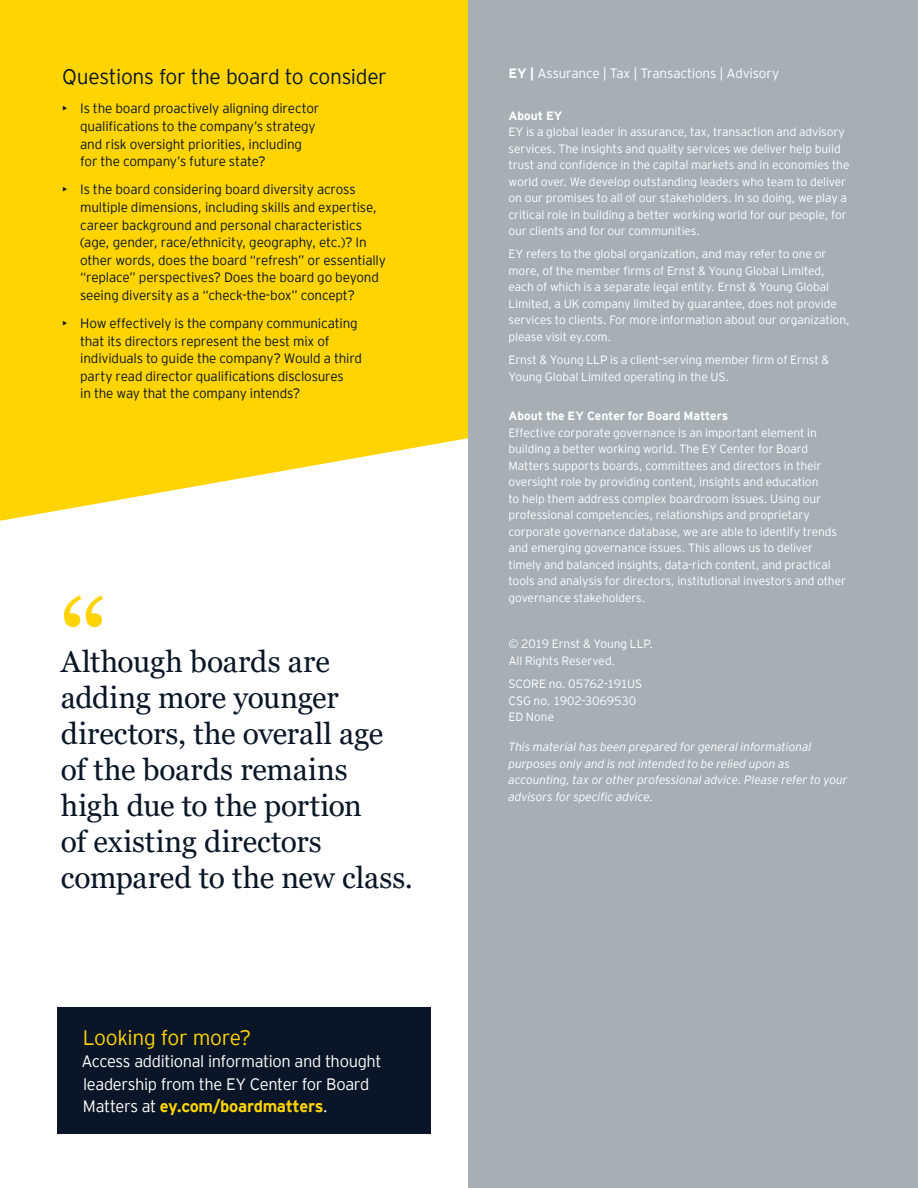
<style>
.page{position:relative;width:918px;height:1188px;background:#fff}
.page>*{position:absolute;margin:0;border:0;box-sizing:border-box;transform-origin:0 0}
.t1{font:120px "Georgia";color:#ffd400}
.t2{font:30px/36px "Georgia";letter-spacing:-.005em;color:#0a1627}
.t3{font:300 21px "EY Interstate";letter-spacing:-.015em;color:#0a1627}
.t4{font:300 21px "EY Interstate";letter-spacing:-.015em;color:#ffd400}
.t5{font:300 16.5px/22.5px "EY Interstate";letter-spacing:-.025em;color:#fff}
.t6{font:300 13.5px/17.5px "EY Interstate";letter-spacing:-.015em;color:#0a1627}
.t7{font:300 13.5px "EY Interstate";letter-spacing:-.015em;color:#fff}
.t8{font:300 12px/16.5px "EY Interstate";letter-spacing:-.005em;color:#fff}
.t9{font:italic 300 12px/16.5px "EY Interstate";letter-spacing:-.01em;color:#fff}
.t10{font:700 12px "EY Interstate";letter-spacing:-.005em;color:#fff}
.s1{font-weight:700;color:#ffd400}
.s2{font-weight:700}
</style>
<div class="page">
<svg style="left:0;top:0;width:468px;height:521px;background:#ffd713"></svg>
<div style="left:468px;top:0;width:450px;height:1188px;background:#a7afb5"></div>
<div style="left:58px;top:1008px;width:373px;height:126px;background:#0a1627"></div>
<h3 class="t3" style="left:62px;top:61px;width:326px">Questions for the board to consider</h3>
<p class="t6" style="left:80px;top:99px;width:241px;text-indent:-18px">• Is the board proactively aligning director qualifications to the company’s strategy and risk oversight priorities, including for the company’s future state?</p>
<p class="t6" style="left:80px;top:180px;width:307px;text-indent:-18px">• Is the board considering board diversity across multiple dimensions, including skills and expertise, career background and personal characteristics (age, gender, race/ethnicity, geography, etc.)? In other words, does the board “refresh” or essentially “replace” perspectives? Does the board go beyond seeing diversity as a “check-the-box” concept?</p>
<p class="t6" style="left:80px;top:314px;width:283px;text-indent:-18px">• How effectively is the company communicating that its directors represent the best mix of individuals to guide the company? Would a third party read director qualifications disclosures<br>in the way that the company intends?</p>
<h1 class="t1" style="left:59px;top:571px;width:51px">“</h1>
<h2 class="t2" style="left:61px;top:644px;width:354px">Although boards are adding more younger directors, the overall age of the boards remains high due to the portion<br>of existing directors compared to the new class.</h2>
<h3 class="t4" style="left:83px;top:1023px;width:170px">Looking for more?</h3>
<h3 class="t5" style="left:81px;top:1049px;width:302px">Access additional information and thought leadership from the EY Center for Board<br>Matters at <span class="s1">ey.com/boardmatters</span>.</h3>
<p class="t7" style="left:508px;top:64px;width:272px"><span class="s2">EY |</span> Assurance | Tax | Transactions | Advisory</p>
<p class="t10" style="left:508px;top:107px;width:55px">About EY</p>
<p class="t8" style="left:508px;top:123px;width:343px">EY is a global leader in assurance, tax, transaction and advisory services. The insights and quality services we deliver help build trust and confidence in the capital markets and in economies the world over. We develop outstanding leaders who team to deliver on our promises to all of our stakeholders. In so doing, we play a critical role in building a better working world for our people, for our clients and for our communities.</p>
<p class="t8" style="left:508px;top:245px;width:343px">EY refers to the global organization, and may refer to one or more, of the member firms of Ernst &amp; Young Global Limited, each of which is a separate legal entity. Ernst &amp; Young Global Limited, a UK company limited by guarantee, does not provide services to clients. For more information about our organization, please visit ey.com.</p>
<p class="t8" style="left:508px;top:351px;width:322px">Ernst &amp; Young LLP is a client-serving member firm of Ernst &amp;<br>Young Global Limited operating in the US.</p>
<p class="t10" style="left:508px;top:407px;width:221px">About the EY Center for Board Matters</p>
<p class="t8" style="left:508px;top:424px;width:339px">Effective corporate governance is an important element in building a better working world. The EY Center for Board Matters supports boards, committees and directors in their oversight role by providing content, insights and education<br>to help them address complex boardroom issues. Using our professional competencies, relationships and proprietary corporate governance database, we are able to identify trends and emerging governance issues. This allows us to deliver timely and balanced insights, data-rich content, and practical tools and analysis for directors, institutional investors and other governance stakeholders.</p>
<p class="t8" style="left:508px;top:635px;width:146px">© 2019 Ernst &amp; Young LLP.<br>All Rights Reserved.</p>
<p class="t8" style="left:508px;top:675px;width:135px">SCORE no. 05762-191US<br>CSG no. 1902-3069530<br>ED None</p>
<p class="t9" style="left:508px;top:738px;width:341px">This material has been prepared for general informational purposes only and is not intended to be relied upon as accounting, tax or other professional advice. Please refer to your advisors for specific advice.</p>
</div>
